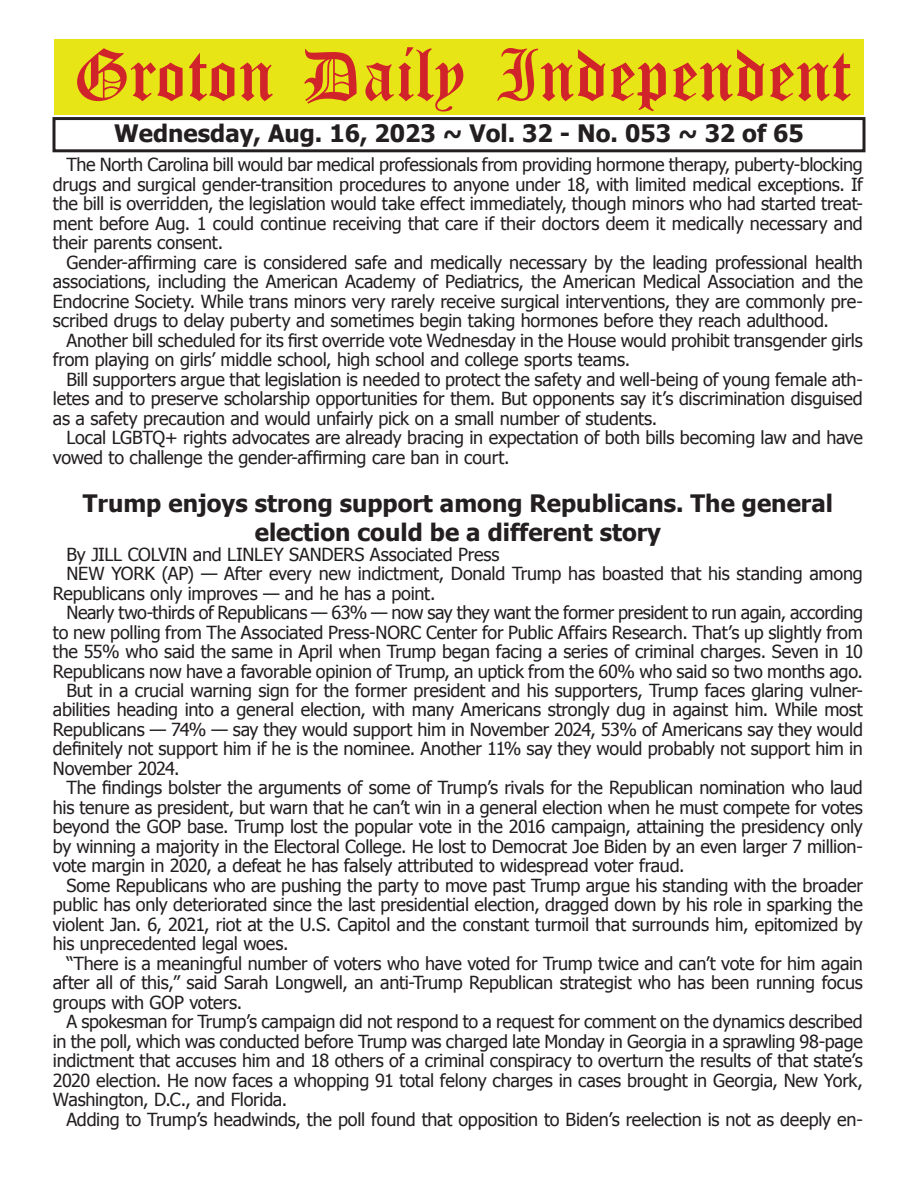
<style>
.page{position:relative;width:918px;height:1188px;background:#fff}
.page>*{position:absolute;margin:0;border:0;box-sizing:border-box;transform-origin:0 0}
.t1{font:54px "Old English Five";color:#d1232a}
.t2{font:700 24px/28.8px "Tahoma";color:#231f20;text-align:center}
.t3{font:18px/19.5px "Tahoma";letter-spacing:-.015em;color:#231f20;text-align:justify}
</style>
<div class="page">
<div style="left:52px;top:117px;width:814px;height:35px;border:3px solid #231f20"></div>
<div style="left:54px;top:40px;width:810px;height:75px;background:#e7e515"></div>
<h1 class="t1" style="left:73px;top:50px;width:779px">Groton Daily Independent</h1>
<h2 class="t2" style="left:114px;top:117px;width:691px">Wednesday, Aug. 16, 2023 ~ Vol. 32 - No. 053 ~ 32 of 65</h2>
<p class="t3" style="left:53px;top:154px;width:812px;text-indent:14px">The North Carolina bill would bar medical professionals from providing hormone therapy, puberty-blocking drugs and surgical gender-transition procedures to anyone under 18, with limited medical exceptions. If the bill is overridden, the legislation would take effect immediately, though minors who had started treat&shy;ment before Aug. 1 could continue receiving that care if their doctors deem it medically necessary and their parents consent.</p>
<p class="t3" style="left:53px;top:252px;width:812px;text-indent:14px">Gender-affirming care is considered safe and medically necessary by the leading professional health associations, including the American Academy of Pediatrics, the American Medical Association and the Endocrine Society. While trans minors very rarely receive surgical interventions, they are commonly pre&shy;scribed drugs to delay puberty and sometimes begin taking hormones before they reach adulthood.</p>
<p class="t3" style="left:53px;top:330px;width:812px;text-indent:14px">Another bill scheduled for its first override vote Wednesday in the House would prohibit transgender girls from playing on girls’ middle school, high school and college sports teams.</p>
<p class="t3" style="left:53px;top:369px;width:812px;text-indent:14px">Bill supporters argue that legislation is needed to protect the safety and well-being of young female ath&shy;letes and to preserve scholarship opportunities for them. But opponents say it’s discrimination disguised as a safety precaution and would unfairly pick on a small number of students.</p>
<p class="t3" style="left:53px;top:427px;width:811px;text-indent:14px">Local LGBTQ+ rights advocates are already bracing in expectation of both bills becoming law and have vowed to challenge the gender-affirming care ban in court.</p>
<h2 class="t2" style="left:83px;top:488px;width:752px">Trump enjoys strong support among Republicans. The general election could be a different story</h2>
<p class="t3" style="left:66px;top:543px;width:435px">By JILL COLVIN and LINLEY SANDERS Associated Press</p>
<p class="t3" style="left:66px;top:563px;width:798px">NEW YORK (AP) — After every new indictment, Donald Trump has boasted that his standing among</p>
<p class="t3" style="left:53px;top:582px;width:384px">Republicans only improves — and he has a point.</p>
<p class="t3" style="left:66px;top:602px;width:798px">Nearly two-thirds of Republicans — 63% — now say they want the former president to run again, according</p>
<p class="t3" style="left:53px;top:621px;width:811px">to new polling from The Associated Press-NORC Center for Public Affairs Research. That’s up slightly from</p>
<p class="t3" style="left:53px;top:641px;width:812px">the 55% who said the same in April when Trump began facing a series of criminal charges. Seven in 10</p>
<p class="t3" style="left:53px;top:660px;width:812px">Republicans now have a favorable opinion of Trump, an uptick from the 60% who said so two months ago.</p>
<p class="t3" style="left:66px;top:680px;width:798px">But in a crucial warning sign for the former president and his supporters, Trump faces glaring vulner-</p>
<p class="t3" style="left:53px;top:699px;width:812px">abilities heading into a general election, with many Americans strongly dug in against him. While most</p>
<p class="t3" style="left:53px;top:719px;width:812px">Republicans — 74% — say they would support him in November 2024, 53% of Americans say they would</p>
<p class="t3" style="left:53px;top:738px;width:812px">definitely not support him if he is the nominee. Another 11% say they would probably not support him in</p>
<p class="t3" style="left:53px;top:758px;width:128px">November 2024.</p>
<p class="t3" style="left:66px;top:777px;width:798px">The findings bolster the arguments of some of Trump’s rivals for the Republican nomination who laud</p>
<p class="t3" style="left:53px;top:797px;width:812px">his tenure as president, but warn that he can’t win in a general election when he must compete for votes</p>
<p class="t3" style="left:53px;top:816px;width:811px">beyond the GOP base. Trump lost the popular vote in the 2016 campaign, attaining the presidency only</p>
<p class="t3" style="left:53px;top:836px;width:811px">by winning a majority in the Electoral College. He lost to Democrat Joe Biden by an even larger 7 million-</p>
<p class="t3" style="left:53px;top:855px;width:633px">vote margin in 2020, a defeat he has falsely attributed to widespread voter fraud.</p>
<p class="t3" style="left:66px;top:875px;width:798px">Some Republicans who are pushing the party to move past Trump argue his standing with the broader</p>
<p class="t3" style="left:53px;top:894px;width:811px">public has only deteriorated since the last presidential election, dragged down by his role in sparking the</p>
<p class="t3" style="left:53px;top:914px;width:811px">violent Jan. 6, 2021, riot at the U.S. Capitol and the constant turmoil that surrounds him, epitomized by</p>
<p class="t3" style="left:53px;top:933px;width:237px">his unprecedented legal woes.</p>
<p class="t3" style="left:66px;top:953px;width:798px">“There is a meaningful number of voters who have voted for Trump twice and can’t vote for him again</p>
<p class="t3" style="left:53px;top:972px;width:812px">after all of this,” said Sarah Longwell, an anti-Trump Republican strategist who has been running focus</p>
<p class="t3" style="left:53px;top:992px;width:191px">groups with GOP voters.</p>
<p class="t3" style="left:66px;top:1011px;width:798px">A spokesman for Trump’s campaign did not respond to a request for comment on the dynamics described</p>
<p class="t3" style="left:53px;top:1031px;width:812px">in the poll, which was conducted before Trump was charged late Monday in Georgia in a sprawling 98-page</p>
<p class="t3" style="left:53px;top:1050px;width:811px">indictment that accuses him and 18 others of a criminal conspiracy to overturn the results of that state’s</p>
<p class="t3" style="left:53px;top:1070px;width:812px">2020 election. He now faces a whopping 91 total felony charges in cases brought in Georgia, New York,</p>
<p class="t3" style="left:53px;top:1089px;width:236px">Washington, D.C., and Florida.</p>
<p class="t3" style="left:66px;top:1109px;width:798px">Adding to Trump’s headwinds, the poll found that opposition to Biden’s reelection is not as deeply en-</p>
</div>
